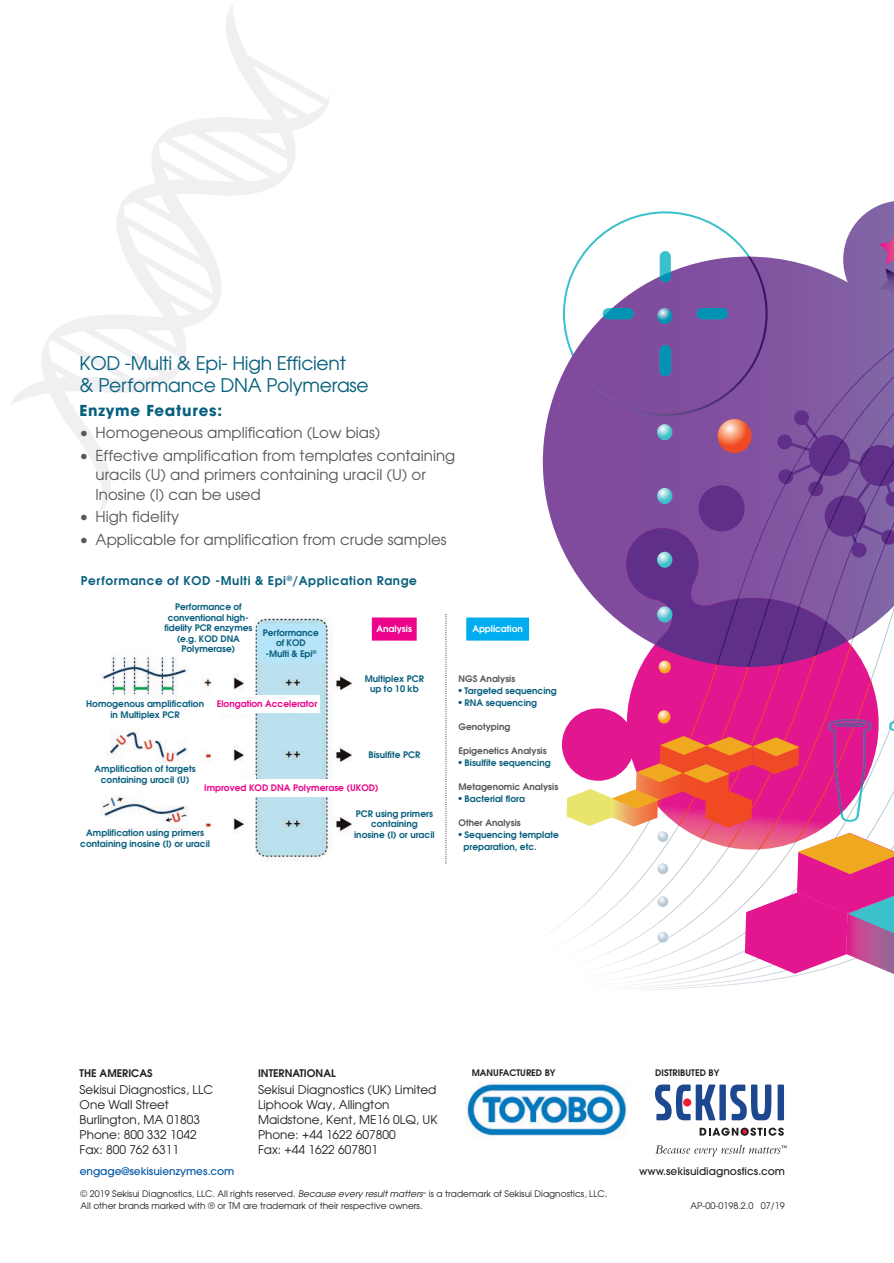
<style>
.page{position:relative;width:894px;height:1263px;background:#fff}
.page>*{position:absolute;margin:0;border:0;box-sizing:border-box;transform-origin:0 0}
.t1{font:18.75px/21.8px "Avant Garde";letter-spacing:-.015em;color:#085f7e}
.t2{font:15px/19.5px "Avant Garde";color:#57585a}
.t3{font:700 15px "Avant Garde";letter-spacing:.05em;color:#085f7e}
.t4{font:12px/15px "Avant Garde";color:#231f20}
.t5{font:600 12px "Avant Garde";letter-spacing:.05em;color:#085f7e}
.t6{font:500 10.5px "Avant Garde";color:#231f20}
.t7{font:500 10.5px "Avant Garde";color:#0157a8}
.t8{font:600 10.5px "Avant Garde";color:#231f20}
.t9{font:600 9px/10.5px "Avant Garde";color:#085f7e;text-align:center}
.t10{font:9px "Avant Garde";color:#231f20}
.t11{font:600 9px "Avant Garde";color:#57585a}
.t12{font:600 9px "Avant Garde";color:#ed028c}
.t13{font:600 9px "Avant Garde";color:#231f20}
.t14{font:600 9px "Avant Garde";color:#fff}
.t15{font:3.6px "Avant Garde";color:#231f20}
.s1{font-style:italic}
</style>
<div class="page">
<svg style="left:10px;top:5px;width:320px;height:511px"></svg>
<svg style="left:543px;top:201px;width:351px;height:338px"></svg>
<svg style="left:563px;top:211px;width:331px;height:764px"></svg>
<hr style="left:833px;top:723px;width:33px;height:4px;background:#7d4a99;border-radius:50%">
<img style="left:465px;top:1082px;width:161px;height:55px">
<svg style="left:655px;top:1145px;width:131px;height:11px"></svg>
<div style="left:719px;top:1084px;width:7px;height:36px;background:#1d488f"></div>
<div style="left:777px;top:1084px;width:7px;height:36px;background:#1d488f"></div>
<svg style="left:730px;top:1084px;width:41px;height:36px"></svg>
<svg style="left:655px;top:1084px;width:60px;height:36px"></svg>
<div style="left:683px;top:1098px;width:8px;height:8px;background:#ed1e2d;border-radius:50%"></div>
<svg style="left:699px;top:1127px;width:84px;height:9px"></svg>
<img style="left:101px;top:618px;width:251px;height:243px">
<div style="left:162px;top:603px;width:92px;height:53px;background:#fff"></div>
<div style="left:86px;top:700px;width:119px;height:21px;background:#fff"></div>
<div style="left:93px;top:766px;width:104px;height:20px;background:#fff"></div>
<div style="left:79px;top:830px;width:132px;height:21px;background:#fff"></div>
<div style="left:214px;top:695px;width:106px;height:17px;background:#fff"></div>
<div style="left:203px;top:779px;width:158px;height:17px;background:#fff"></div>
<div style="left:372px;top:617px;width:44px;height:24px;background:#ed028c"></div>
<div style="left:466px;top:617px;width:63px;height:24px;background:#00aeef"></div>
<svg style="left:445px;top:614px;width:1px;height:249px"></svg>
<svg style="left:251px;top:775px;width:4px;height:4px"></svg>
<div style="left:257px;top:624px;width:67px;height:38px;background:#b6e4f9"></div>
<h1 class="t1" style="left:80px;top:352px;width:291px">KOD -Multi &amp; Epi- High Efficient<br>&amp; Performance DNA Polymerase</h1>
<h2 class="t3" style="left:80px;top:405px;width:144px">Enzyme Features:</h2>
<h2 class="t2" style="left:80px;top:423px;width:302px">• Homogeneous amplification (Low bias)</h2>
<h2 class="t2" style="left:96px;top:446px;width:361px;text-indent:-16px">• Effective amplification from templates containing uracils (U) and primers containing uracil (U) or<br>Inosine (I) can be used</h2>
<h2 class="t2" style="left:80px;top:507px;width:101px">• High fidelity</h2>
<h2 class="t2" style="left:80px;top:530px;width:368px">• Applicable for amplification from crude samples</h2>
<h3 class="t5" style="left:81px;top:574px;width:337px">Performance of KOD -Multi &amp; Epi<sup>®</sup>/Application Range</h3>
<p class="t9" style="left:164px;top:602px;width:89px">Performance of conventional high&shy;fidelity PCR enzymes (e.g. KOD DNA<br>Polymerase)</p>
<p class="t9" style="left:263px;top:627px;width:57px">Performance of KOD<br>-Multi &amp; Epi<sup>®</sup></p>
<p class="t14" style="left:376px;top:623px;width:37px">Analysis</p>
<p class="t14" style="left:472px;top:623px;width:52px">Application</p>
<p class="t9" style="left:86px;top:699px;width:119px">Homogenous amplification in Multiplex PCR</p>
<p class="t12" style="left:217px;top:698px;width:102px">Elongation Accelerator</p>
<p class="t9" style="left:365px;top:673px;width:61px">Multiplex PCR up to 10 kb</p>
<p class="t9" style="left:368px;top:750px;width:53px">Bisulfite PCR</p>
<p class="t9" style="left:95px;top:764px;width:102px">Amplification of targets containing uracil (U)</p>
<p class="t12" style="left:204px;top:782px;width:176px">Improved KOD DNA Polymerase (UKOD)</p>
<p class="t9" style="left:80px;top:828px;width:131px">Amplification using primers containing inosine (I) or uracil</p>
<p class="t9" style="left:354px;top:808px;width:82px">PCR using primers containing<br>inosine (I) or uracil</p>
<p class="t11" style="left:458px;top:673px;width:58px">NGS Analysis</p>
<p class="t9" style="left:458px;top:685px;width:100px">● Targeted sequencing</p>
<p class="t9" style="left:458px;top:697px;width:80px">● RNA sequencing</p>
<p class="t11" style="left:458px;top:721px;width:53px">Genotyping</p>
<p class="t11" style="left:458px;top:745px;width:90px">Epigenetics Analysis</p>
<p class="t9" style="left:458px;top:757px;width:94px">● Bisulfite sequencing</p>
<p class="t11" style="left:458px;top:781px;width:101px">Metagenomic Analysis</p>
<p class="t9" style="left:458px;top:793px;width:68px">● Bacterial flora</p>
<p class="t11" style="left:458px;top:817px;width:64px">Other Analysis</p>
<p class="t9" style="left:463px;top:828px;width:97px;line-height:12px;text-align:left;text-indent:-5px">● Sequencing template preparation, etc.</p>
<p class="t8" style="left:80px;top:1067px;width:75px">THE AMERICAS</p>
<h3 class="t4" style="left:80px;top:1082px;width:135px">Sekisui Diagnostics, LLC<br>One Wall Street<br>Burlington, MA 01803<br>Phone: 800 332 1042<br>Fax: 800 762 6311</h3>
<p class="t8" style="left:258px;top:1067px;width:79px">INTERNATIONAL</p>
<h3 class="t4" style="left:258px;top:1082px;width:181px">Sekisui Diagnostics (UK) Limited<br>Liphook Way, Allington<br>Maidstone, Kent, ME16 0LQ, UK<br>Phone: +44 1622 607800<br>Fax: +44 1622 607801</h3>
<p class="t13" style="left:472px;top:1068px;width:85px">MANUFACTURED BY</p>
<p class="t13" style="left:655px;top:1068px;width:66px">DISTRIBUTED BY</p>
<p class="t7" style="left:80px;top:1167px;width:156px">engage@sekisuienzymes.com</p>
<p class="t10" style="left:81px;top:1189px;width:343px">© 2019 Sekisui Diagnostics, LLC. All rights reserved. <span class="s1">Because every result matters</span></p>
<p class="t15" style="left:422px;top:1192px;width:5px">™</p>
<p class="t10" style="left:429px;top:1189px;width:180px">is a trademark of Sekisui Diagnostics, LLC.</p>
<p class="t10" style="left:81px;top:1200px;width:343px">All other brands marked with ® or TM are trademark of their respective owners.</p>
<p class="t6" style="left:639px;top:1167px;width:147px">www.sekisuidiagnostics.com</p>
<p class="t10" style="left:690px;top:1200px;width:96px">AP-00-0198.2.0 07/19</p>
</div>
